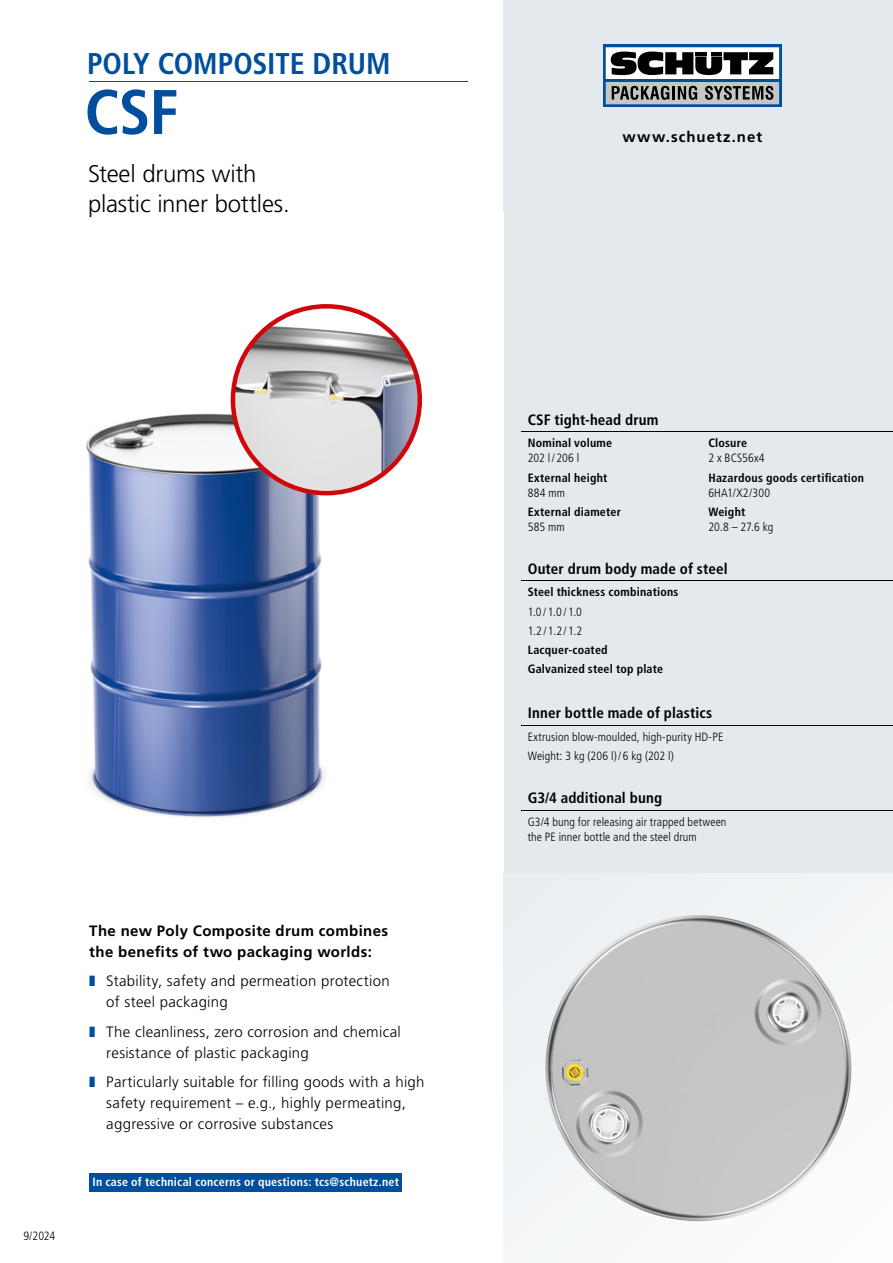
<style>
.page{position:relative;width:893px;height:1263px;background:#fff}
.page>*{position:absolute;margin:0;border:0;box-sizing:border-box;transform-origin:0 0}
.t1{font:700 condensed 63px "Frutiger LT Pro";color:#004e9e}
.t2{font:700 condensed 30px "Frutiger LT Pro";letter-spacing:-.005em;color:#004e9e}
.t3{font:300 24px/30px "Frutiger LT Pro";letter-spacing:-.01em;color:#000}
.t4{font:300 15px/21px "Frutiger LT Pro";letter-spacing:.02em;color:#000}
.t5{font:700 condensed 15px "Frutiger LT Pro";letter-spacing:.01em;color:#000}
.t6{font:700 15px/21px "Frutiger LT Pro";letter-spacing:.025em;color:#000}
.t7{font:700 15px "Frutiger LT Pro";letter-spacing:.065em;color:#000}
.t8{font:300 condensed 12px/19.2px "Frutiger LT Pro";letter-spacing:.01em;color:#000}
.t9{font:700 condensed 12px/19.2px "Frutiger LT Pro";letter-spacing:.02em;color:#000}
.t10{font:700 condensed 12px "Frutiger LT Pro";letter-spacing:.02em;color:#fff}
.s1{color:#004e9e}
</style>
<div class="page">
<div style="left:504px;top:0;width:389px;height:873px;background:#e3e9ec"></div>
<svg style="left:603px;top:45px;width:179px;height:62px;background:#707c89"></svg>
<img style="left:86px;top:393px;width:418px;height:530px">
<svg style="left:504px;top:873px;width:389px;height:390px"></svg>
<hr style="left:521px;top:431px;width:181px;height:1px;background:#000">
<hr style="left:702px;top:431px;width:191px;height:1px;background:#000">
<hr style="left:521px;top:580px;width:181px;height:1px;background:#000">
<hr style="left:702px;top:580px;width:191px;height:1px;background:#000">
<hr style="left:521px;top:725px;width:181px;height:1px;background:#000">
<hr style="left:702px;top:725px;width:191px;height:1px;background:#000">
<hr style="left:521px;top:810px;width:181px;height:1px;background:#000">
<hr style="left:702px;top:810px;width:191px;height:1px;background:#000">
<svg style="left:231px;top:304px;width:191px;height:191px"></svg>
<img style="left:587px;top:915px;width:105px;height:48px">
<hr style="left:89px;top:81px;width:379px;height:1px;background:#004e9e">
<div style="left:89px;top:1174px;width:313px;height:18px;background:#004e9e"></div>
<h2 class="t2" style="left:87px;top:45px;width:305px">POLY COMPOSITE DRUM</h2>
<h1 class="t1" style="left:85px;top:75px;width:95px">CSF</h1>
<h3 class="t3" style="left:88px;top:159px;width:203px">Steel drums with plastic inner bottles.</h3>
<p class="t8" style="left:23px;top:1226px;width:33px">9/2024</p>
<p class="t6" style="left:89px;top:920px;width:300px">The new Poly Composite drum combines the benefits of two packaging worlds:</p>
<p class="t4" style="left:106px;top:970px;width:285px;text-indent:-17px"><span class="s1">❚</span> Stability, safety and permeation protection of steel packaging</p>
<p class="t4" style="left:106px;top:1021px;width:296px;text-indent:-17px"><span class="s1">❚</span> The cleanliness, zero corrosion and chemical resistance of plastic packaging</p>
<p class="t4" style="left:106px;top:1071px;width:320px;text-indent:-17px"><span class="s1">❚</span> Particularly suitable for filling goods with a high safety requirement – e.g., highly permeating, aggressive or corrosive substances</p>
<p class="t10" style="left:92px;top:1175px;width:308px">In case of technical concerns or questions: tcs@schuetz.net</p>
<p class="t7" style="left:623px;top:127px;width:141px">www.schuetz.net</p>
<p class="t5" style="left:528px;top:411px;width:132px">CSF tight-head drum</p>
<p class="t9" style="left:528px;top:434px;width:86px">Nominal volume</p>
<p class="t8" style="left:528px;top:449px;width:53px">202 l / 206 l</p>
<p class="t9" style="left:528px;top:468px;width:81px">External height</p>
<p class="t8" style="left:528px;top:483px;width:39px">884 mm</p>
<p class="t9" style="left:528px;top:502px;width:95px">External diameter</p>
<p class="t8" style="left:528px;top:517px;width:38px">585 mm</p>
<p class="t9" style="left:708px;top:434px;width:40px">Closure</p>
<p class="t8" style="left:708px;top:449px;width:58px">2 x BCS56x4</p>
<p class="t9" style="left:708px;top:468px;width:157px">Hazardous goods certification</p>
<p class="t8" style="left:708px;top:483px;width:63px">6HA1/X2/300</p>
<p class="t9" style="left:708px;top:502px;width:38px">Weight</p>
<p class="t8" style="left:708px;top:517px;width:66px">20.8 – 27.6 kg</p>
<p class="t5" style="left:528px;top:559px;width:201px">Outer drum body made of steel</p>
<p class="t9" style="left:528px;top:582px;width:152px">Steel thickness combinations</p>
<p class="t8" style="left:528px;top:602px;width:56px">1.0 / 1.0 / 1.0<br>1.2 / 1.2 / 1.2</p>
<p class="t9" style="left:528px;top:640px;width:137px">Lacquer-coated<br>Galvanized steel top plate</p>
<p class="t5" style="left:528px;top:704px;width:186px">Inner bottle made of plastics</p>
<p class="t8" style="left:528px;top:727px;width:197px">Extrusion blow-moulded, high-purity HD-PE<br>Weight: 3 kg (206 l) / 6 kg (202 l)</p>
<p class="t5" style="left:528px;top:789px;width:136px">G3/4 additional bung</p>
<p class="t8" style="left:528px;top:814px;width:200px;line-height:15px">G3/4 bung for releasing air trapped between the PE inner bottle and the steel drum</p>
</div>
